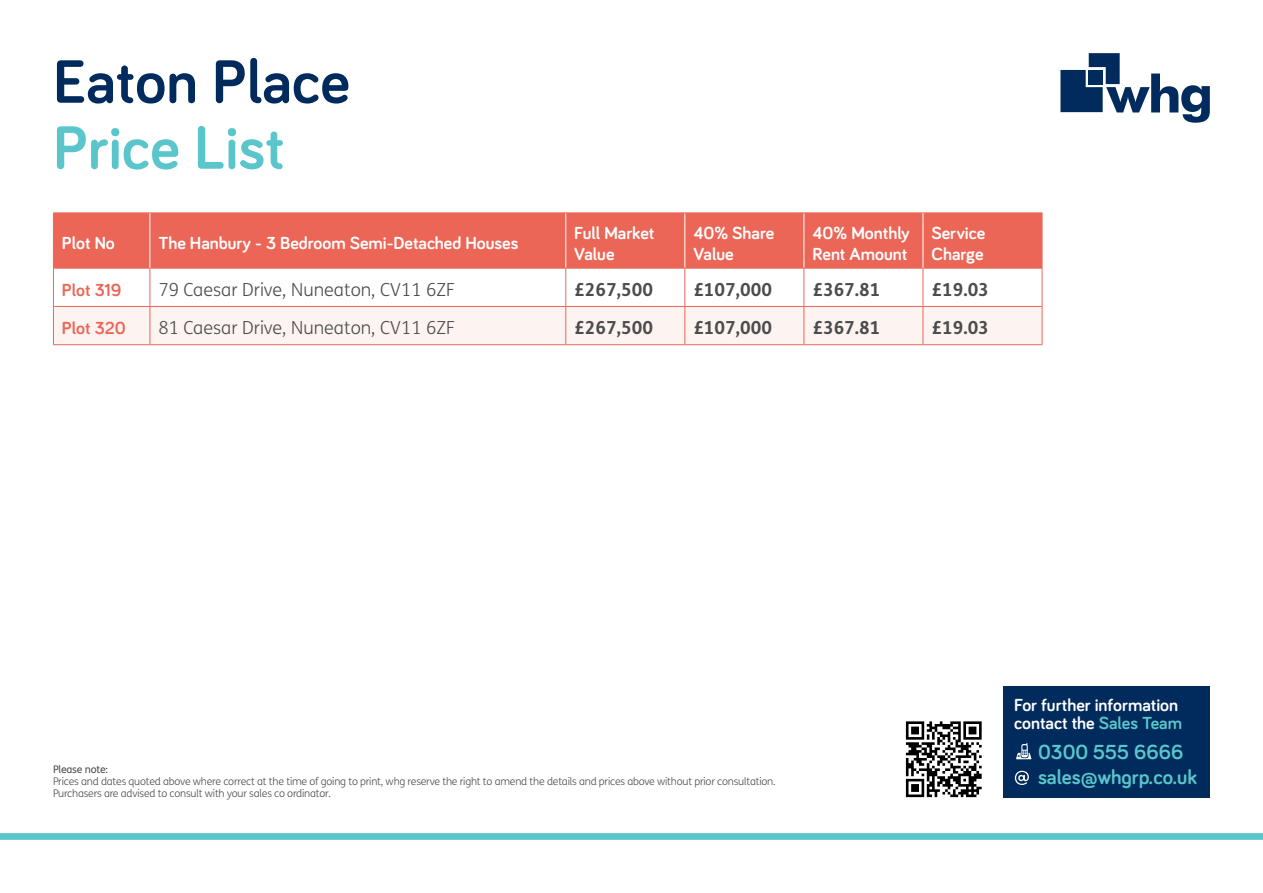
<style>
.page{position:relative;width:1263px;height:893px;background:#fff}
.page>*{position:absolute;margin:0;border:0;box-sizing:border-box;transform-origin:0 0}
.t1{font:700 63px/66px "Bariol";color:#002b5c}
.t2{font:700 21px "Bariol";color:#5ac6cc}
.t3{font:700 18px/21px "Bariol";color:#fff}
.t4{font:300 18px "FS Me";color:#4b4c4d}
.t5{font:700 18px "FS Me";color:#4b4c4d}
.t6{font:700 18px "Bariol";color:#eb6657}
.t7{font:300 10.5px "FS Me";letter-spacing:-.02em;color:#4b4c4d}
.t8{font:10.5px "FS Me";letter-spacing:-.02em;color:#4b4c4d}
.s1{color:#5ac6cc}
</style>
<div class="page">
<div style="left:54px;top:214px;width:988px;height:54px;background:#eb6657"></div>
<svg style="left:54px;top:269px;width:988px;height:75px"></svg>
<hr style="left:565px;top:213px;width:1px;height:55px;background:#fff">
<hr style="left:684px;top:213px;width:1px;height:55px;background:#fff">
<hr style="left:804px;top:213px;width:1px;height:55px;background:#fff">
<hr style="left:53px;top:213px;width:97px;height:1px;background:#eb6657">
<hr style="left:53px;top:213px;width:1px;height:55px;background:#eb6657">
<hr style="left:150px;top:213px;width:416px;height:1px;background:#eb6657">
<hr style="left:566px;top:213px;width:119px;height:1px;background:#eb6657">
<hr style="left:685px;top:213px;width:119px;height:1px;background:#eb6657">
<hr style="left:804px;top:213px;width:119px;height:1px;background:#eb6657">
<hr style="left:923px;top:213px;width:119px;height:1px;background:#eb6657">
<hr style="left:1042px;top:213px;width:1px;height:55px;background:#eb6657">
<hr style="left:53px;top:268px;width:97px;height:1px;background:#eb6657">
<hr style="left:150px;top:268px;width:416px;height:1px;background:#eb6657">
<hr style="left:566px;top:268px;width:119px;height:1px;background:#eb6657">
<hr style="left:685px;top:268px;width:119px;height:1px;background:#eb6657">
<hr style="left:804px;top:268px;width:119px;height:1px;background:#eb6657">
<hr style="left:923px;top:268px;width:119px;height:1px;background:#eb6657">
<hr style="left:566px;top:344px;width:119px;height:1px;background:#eb6657">
<hr style="left:685px;top:344px;width:119px;height:1px;background:#eb6657">
<hr style="left:804px;top:344px;width:119px;height:1px;background:#eb6657">
<hr style="left:923px;top:344px;width:119px;height:1px;background:#eb6657">
<hr style="left:53px;top:268px;width:1px;height:38px;background:#eb6657">
<hr style="left:150px;top:268px;width:1px;height:38px;background:#eb6657">
<hr style="left:565px;top:268px;width:1px;height:38px;background:#eb6657">
<hr style="left:684px;top:268px;width:1px;height:38px;background:#eb6657">
<hr style="left:804px;top:268px;width:1px;height:38px;background:#eb6657">
<hr style="left:923px;top:268px;width:1px;height:38px;background:#eb6657">
<hr style="left:1042px;top:268px;width:1px;height:38px;background:#eb6657">
<hr style="left:53px;top:306px;width:97px;height:1px;background:#eb6657">
<hr style="left:53px;top:307px;width:1px;height:37px;background:#eb6657">
<hr style="left:150px;top:306px;width:416px;height:1px;background:#eb6657">
<hr style="left:150px;top:307px;width:1px;height:37px;background:#eb6657">
<hr style="left:566px;top:306px;width:119px;height:1px;background:#eb6657">
<hr style="left:565px;top:307px;width:1px;height:37px;background:#eb6657">
<hr style="left:685px;top:306px;width:119px;height:1px;background:#eb6657">
<hr style="left:684px;top:307px;width:1px;height:37px;background:#eb6657">
<hr style="left:804px;top:306px;width:119px;height:1px;background:#eb6657">
<hr style="left:804px;top:307px;width:1px;height:37px;background:#eb6657">
<hr style="left:923px;top:306px;width:119px;height:1px;background:#eb6657">
<hr style="left:923px;top:307px;width:1px;height:37px;background:#eb6657">
<hr style="left:1042px;top:307px;width:1px;height:37px;background:#eb6657">
<hr style="left:53px;top:344px;width:97px;height:1px;background:#eb6657">
<hr style="left:150px;top:344px;width:416px;height:1px;background:#eb6657">
<hr style="left:150px;top:213px;width:1px;height:55px;background:#fff">
<hr style="left:923px;top:213px;width:1px;height:55px;background:#fff">
<div style="left:1003px;top:686px;width:207px;height:111px;background:#002b5c"></div>
<svg style="left:1016px;top:743px;width:15px;height:16px"></svg>
<svg style="left:1015px;top:771px;width:14px;height:14px"></svg>
<svg style="left:1060px;top:53px;width:150px;height:70px"></svg>
<div style="left:0;top:833px;width:1263px;height:7px;background:#5ac6cc"></div>
<svg style="left:905px;top:721px;width:72px;height:77px"></svg>
<svg style="left:906px;top:721px;width:76px;height:76px"></svg>
<p class="t1" style="left:53px;top:46px;width:298px">Eaton Place<br><span class="s1">Price List</span></p>
<p class="t3" style="left:62px;top:232px;width:54px">Plot No</p>
<p class="t3" style="left:158px;top:232px;width:361px">The Hanbury - 3 Bedroom Semi-Detached Houses</p>
<p class="t3" style="left:574px;top:221px;width:82px">Full Market<br>Value</p>
<p class="t3" style="left:693px;top:221px;width:82px">40% Share<br>Value</p>
<p class="t3" style="left:812px;top:221px;width:99px">40% Monthly<br>Rent Amount</p>
<p class="t3" style="left:931px;top:221px;width:55px">Service<br>Charge</p>
<p class="t6" style="left:62px;top:278px;width:61px">Plot 319</p>
<p class="t4" style="left:158px;top:279px;width:298px">79 Caesar Drive, Nuneaton, CV11 6ZF</p>
<p class="t5" style="left:574px;top:278px;width:80px">£267,500</p>
<p class="t5" style="left:693px;top:278px;width:80px">£107,000</p>
<p class="t5" style="left:812px;top:278px;width:70px">£367.81</p>
<p class="t5" style="left:931px;top:278px;width:59px">£19.03</p>
<p class="t6" style="left:62px;top:316px;width:65px">Plot 320</p>
<p class="t4" style="left:158px;top:317px;width:298px">81 Caesar Drive, Nuneaton, CV11 6ZF</p>
<p class="t5" style="left:574px;top:316px;width:80px">£267,500</p>
<p class="t5" style="left:693px;top:316px;width:80px">£107,000</p>
<p class="t5" style="left:812px;top:316px;width:70px">£367.81</p>
<p class="t5" style="left:931px;top:316px;width:59px">£19.03</p>
<p class="t8" style="left:53px;top:763px;width:56px">Please note:</p>
<p class="t7" style="left:53px;top:776px;width:724px">Prices and dates quoted above where correct at the time of going to print, whg reserve the right to amend the details and prices above without prior consultation.</p>
<p class="t7" style="left:53px;top:788px;width:279px">Purchasers are advised to consult with your sales co ordinator.</p>
<p class="t3" style="left:1014px;top:696px;width:170px;line-height:18px">For further information contact the <span class="s1">Sales Team</span></p>
<p class="t2" style="left:1038px;top:737px;width:147px">0300 555 6666</p>
<p class="t2" style="left:1038px;top:762px;width:160px">sales@whgrp.co.uk</p>
</div>
